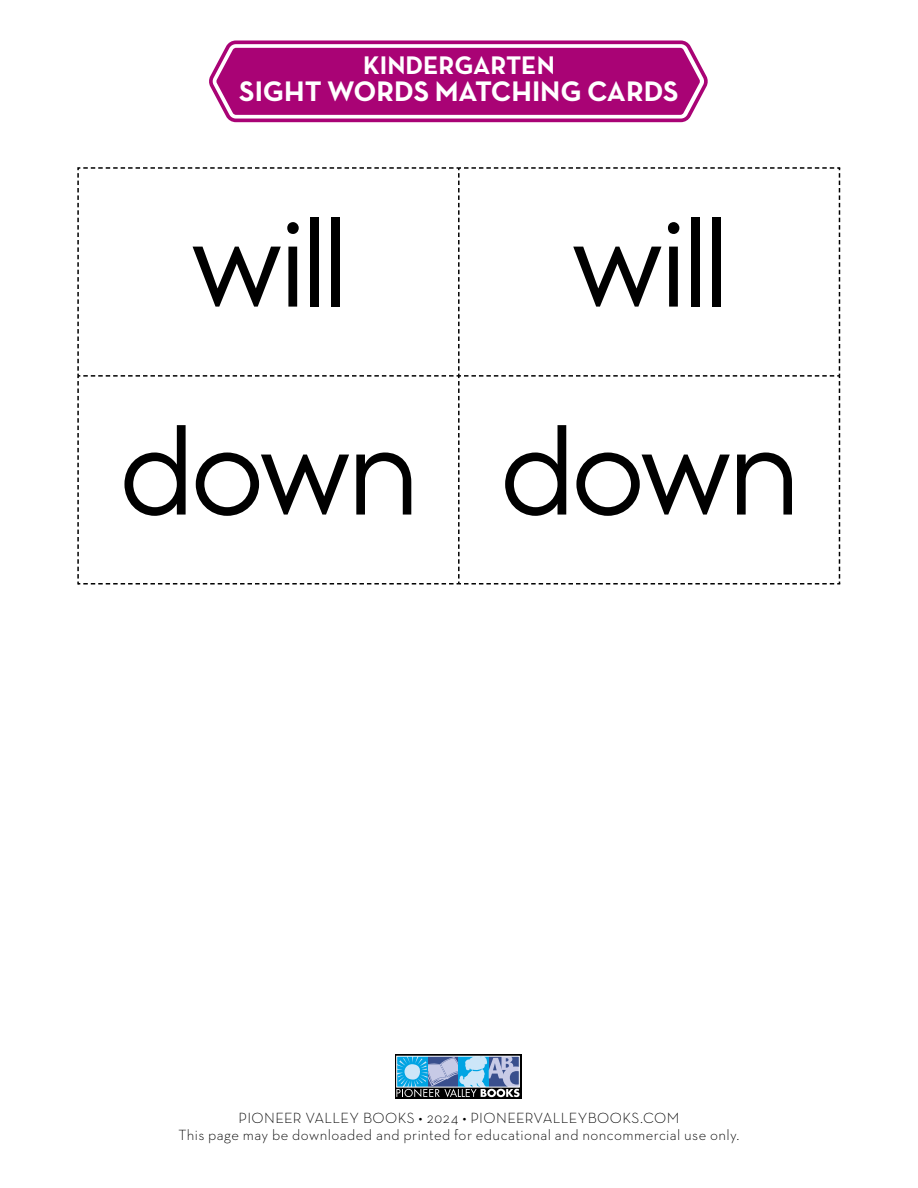
<style>
.page{position:relative;width:918px;height:1188px;background:#fff}
.page>*{position:absolute;margin:0;border:0;box-sizing:border-box;transform-origin:0 0}
.t1{font:129px/207.9px "Report School Rg";letter-spacing:.015em;color:#000}
.t2{font:700 28.8px "Neutra Text TF";color:#fff}
.t3{font:700 25.95px "Neutra Text TF";color:#fff}
.t4{font:300 15px/16.5px "Neutra Text TF";letter-spacing:.025em;color:#000;text-align:center}
</style>
<div class="page">
<svg style="left:395px;top:1054px;width:126px;height:45px"></svg>
<svg style="left:396px;top:1058px;width:124px;height:39px;background:#6e96b5"></svg>
<div style="left:396px;top:1056px;width:124px;height:31px;border:1px solid #fff"></div>
<svg style="left:77px;top:167px;width:764px;height:418px"></svg>
<svg style="left:209px;top:41px;width:499px;height:81px;background:#b42587"></svg>
<h3 class="t3" style="left:363px;top:49px;width:193px">KINDERGARTEN</h3>
<h2 class="t2" style="left:239px;top:74px;width:441px">SIGHT WORDS MATCHING CARDS</h2>
<h1 class="t1" style="left:121px;top:159px;width:677px;text-indent:452px">will down down</h1>
<h1 class="t1" style="left:192px;top:159px;width:154px">will</h1>
<p class="t4" style="left:178px;top:1110px;width:563px">PIONEER VALLEY BOOKS • 2024 • PIONEERVALLEYBOOKS.COM<br>This page may be downloaded and printed for educational and noncommercial use only.</p>
</div>
